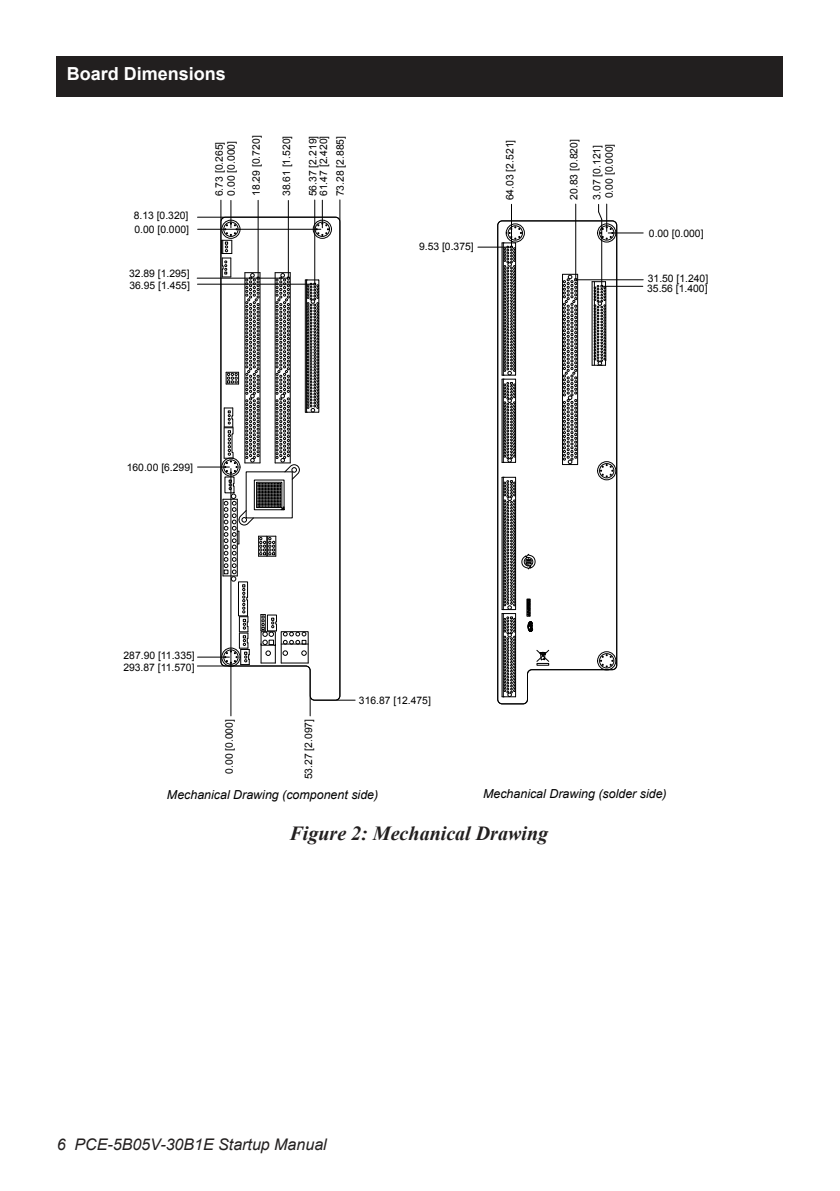
<style>
.page{position:relative;width:840px;height:1191px;background:#fff}
.page>*{position:absolute;margin:0;border:0;box-sizing:border-box;transform-origin:0 0}
.t1{font:italic 700 20px "Times New Roman";color:#221f1f}
.t2{font:700 18px "Arial";color:#fff}
.t3{font:italic 16px "Arial";color:#221f1f}
.t4{font:italic 12.4px "Arial";color:#000}
.t5{font:10.4px/12px "Arial";color:#000}
</style>
<div class="page">
<div style="left:57px;top:57px;width:725px;height:40px;background:#221f1f"></div>
<svg style="left:220px;top:216px;width:120px;height:485px"></svg>
<svg style="left:496px;top:220px;width:121px;height:484px"></svg>
<svg style="left:521px;top:526px;width:14px;height:44px"></svg>
<div style="left:597px;top:461px;width:18px;height:19px;border:1px solid #000;border-radius:50%"></div>
<div style="left:597px;top:651px;width:18px;height:19px;border:1px solid #000;border-radius:50%"></div>
<div style="left:505px;top:224px;width:19px;height:18px;border:1px solid #000;border-radius:50%"></div>
<div style="left:597px;top:224px;width:18px;height:18px;border:1px solid #000;border-radius:50%"></div>
<svg style="left:525px;top:598px;width:23px;height:67px"></svg>
<hr style="left:577px;top:274px;width:1px;height:190px;background:#000">
<div style="left:599px;top:463px;width:15px;height:15px;border:1px solid #000;border-radius:50%"></div>
<svg style="left:599px;top:464px;width:14px;height:13px"></svg>
<div style="left:599px;top:653px;width:15px;height:15px;border:1px solid #000;border-radius:50%"></div>
<svg style="left:599px;top:654px;width:14px;height:13px"></svg>
<div style="left:507px;top:225px;width:15px;height:15px;border:1px solid #000;border-radius:50%"></div>
<div style="left:599px;top:225px;width:15px;height:15px;border:1px solid #000;border-radius:50%"></div>
<svg style="left:501px;top:226px;width:20px;height:237px"></svg>
<svg style="left:501px;top:477px;width:14px;height:220px;background:#686868"></svg>
<svg style="left:562px;top:274px;width:15px;height:191px"></svg>
<svg style="left:591px;top:281px;width:15px;height:85px"></svg>
<svg style="left:339px;top:200px;width:1px;height:20px"></svg>
<hr style="left:230px;top:468px;width:1px;height:248px;background:#000">
<svg style="left:197px;top:200px;width:132px;height:466px"></svg>
<svg style="left:337px;top:700px;width:18px;height:1px"></svg>
<svg style="left:309px;top:697px;width:1px;height:19px"></svg>
<hr style="left:608px;top:233px;width:34px;height:1px;background:#000">
<hr style="left:575px;top:204px;width:1px;height:75px;background:#000">
<hr style="left:576px;top:279px;width:67px;height:1px;background:#000">
<hr style="left:511px;top:204px;width:1px;height:42px;background:#000">
<hr style="left:477px;top:247px;width:33px;height:1px;background:#000">
<hr style="left:602px;top:286px;width:40px;height:1px;background:#000">
<hr style="left:601px;top:219px;width:1px;height:67px;background:#000">
<svg style="left:597px;top:204px;width:16px;height:35px"></svg>
<h2 class="t2" style="left:67px;top:61px;width:161px">Board Dimensions</h2>
<p class="t5" style="left:134px;top:210px;width:56px">8.13 [0.320]</p>
<p class="t5" style="left:134px;top:224px;width:56px">0.00 [0.000]</p>
<p class="t5" style="left:129px;top:268px;width:62px">32.89 [1.295]</p>
<p class="t5" style="left:129px;top:280px;width:62px">36.95 [1.455]</p>
<p class="t5" style="left:251px;top:196px;width:62px;rotate:-90deg">18.29 [0.720]</p>
<p class="t5" style="left:281px;top:196px;width:62px;rotate:-90deg">38.61 [1.520]</p>
<p class="t5" style="left:308px;top:196px;width:62px;rotate:-90deg">56.37 [2.219]</p>
<p class="t5" style="left:214px;top:196px;width:57px;rotate:-90deg">6.73 [0.265]<br>0.00 [0.000]</p>
<p class="t5" style="left:316px;top:196px;width:62px;line-height:16.6px;rotate:-90deg">61.47 [2.420]<br>73.28 [2.885]</p>
<p class="t5" style="left:127px;top:462px;width:68px">160.00 [6.299]</p>
<p class="t5" style="left:419px;top:241px;width:56px">9.53 [0.375]</p>
<p class="t5" style="left:504px;top:200px;width:62px;rotate:-90deg">64.03 [2.521]</p>
<p class="t5" style="left:568px;top:200px;width:62px;rotate:-90deg">20.83 [0.820]</p>
<p class="t5" style="left:603px;top:198px;width:56px;rotate:-90deg">0.00 [0.000]</p>
<p class="t5" style="left:591px;top:200px;width:56px;rotate:-90deg">3.07 [0.121]</p>
<p class="t5" style="left:648px;top:228px;width:56px">0.00 [0.000]</p>
<p class="t5" style="left:647px;top:273px;width:62px">31.50 [1.240]</p>
<p class="t5" style="left:646px;top:284px;width:62px">35.56 [1.400]</p>
<p class="t5" style="left:123px;top:650px;width:73px">287.90 [11.335]<br>293.87 [11.570]</p>
<p class="t5" style="left:224px;top:774px;width:56px;rotate:-90deg">0.00 [0.000]</p>
<p class="t5" style="left:303px;top:779px;width:62px;rotate:-90deg">53.27 [2.097]</p>
<p class="t5" style="left:359px;top:695px;width:73px">316.87 [12.475]</p>
<p class="t4" style="left:167px;top:790px;width:213px">Mechanical Drawing (component side)</p>
<p class="t4" style="left:483px;top:789px;width:185px">Mechanical Drawing (solder side)</p>
<h1 class="t1" style="left:289px;top:826px;width:260px">Figure 2: Mechanical Drawing</h1>
<h3 class="t3" style="left:57px;top:1138px;width:271px">6 PCE-5B05V-30B1E Startup Manual</h3>
</div>
